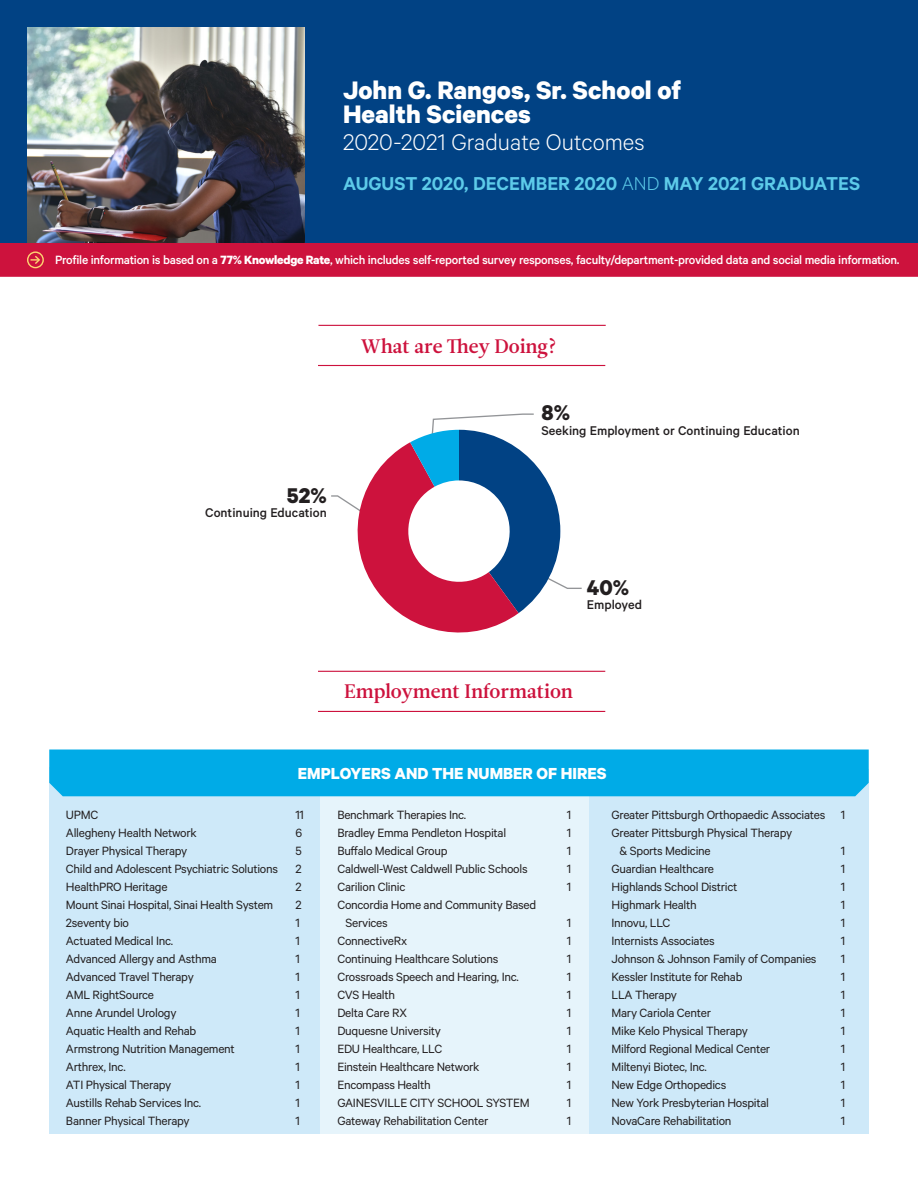
<style>
.page{position:relative;width:918px;height:1188px;background:#fff}
.page>*{position:absolute;margin:0;border:0;box-sizing:border-box;transform-origin:0 0}
.t1{font:700 28.5px/24px "Calibre";color:#fff}
.t2{font:300 25.5px "Calibre";color:#fff}
.t3{font:700 24px "Calibre";color:#231f20}
.t4{font:600 21px "Calibre";color:#5dcbe9}
.t5{font:19.5px "Leitura News Roman 3";color:#cd123d}
.t6{font:700 18px "Calibre";color:#fff}
.t7{font:500 14.25px "Calibre";color:#231f20}
.t8{font:13.5px/18px "Calibre";letter-spacing:-.02em;color:#231f20}
.t9{font:500 13.5px "Calibre";letter-spacing:-.02em;color:#fff}
.s1{font-weight:300}
.s2{font-weight:700}
</style>
<div class="page">
<div style="left:49px;top:767px;width:272px;height:367px;background:#cee9f9"></div>
<div style="left:589px;top:769px;width:280px;height:365px;background:#cee9f9"></div>
<div style="left:320px;top:769px;width:269px;height:365px;background:#e6f4fb"></div>
<hr style="left:318px;top:325px;width:288px;height:1px;background:#cd123d">
<hr style="left:318px;top:365px;width:287px;height:1px;background:#cd123d">
<div style="left:0;top:0;width:918px;height:243px;background:#014284"></div>
<img style="left:27px;top:27px;width:278px;height:216px">
<div style="left:0;top:243px;width:918px;height:34px;background:#cd123d"></div>
<hr style="left:318px;top:671px;width:287px;height:1px;background:#cd123d">
<hr style="left:318px;top:711px;width:287px;height:1px;background:#cd123d">
<div style="left:49px;top:750px;width:820px;height:46px;background:#00abe7"></div>
<svg style="left:331px;top:413px;width:251px;height:220px"></svg>
<p class="t1" style="left:343px;top:77px;width:340px">John G. Rangos, Sr. School of<br>Health Sciences</p>
<p class="t2" style="left:343px;top:127px;width:303px">2020-2021 Graduate Outcomes</p>
<p class="t4" style="left:343px;top:171px;width:519px">AUGUST 2020, DECEMBER 2020 <span class="s1">AND</span> MAY 2021 GRADUATES</p>
<p class="t9" style="left:55px;top:252px;width:846px">Profile information is based on a <span class="s2">77% Knowledge Rate</span>, which includes self-reported survey responses, faculty/department-provided data and social media information.</p>
<p class="t5" style="left:361px;top:335px;width:197px">What are They Doing?</p>
<p class="t3" style="left:542px;top:398px;width:30px">8%</p>
<p class="t3" style="left:287px;top:480px;width:42px">52%</p>
<p class="t7" style="left:205px;top:504px;width:123px">Continuing Education</p>
<p class="t7" style="left:542px;top:423px;width:260px">Seeking Employment or Continuing Education</p>
<p class="t3" style="left:587px;top:573px;width:44px">40%</p>
<p class="t7" style="left:587px;top:597px;width:57px">Employed</p>
<p class="t5" style="left:344px;top:680px;width:230px">Employment Information</p>
<p class="t6" style="left:298px;top:762px;width:310px">EMPLOYERS AND THE NUMBER OF HIRES</p>
<p class="t8" style="left:66px;top:805px;width:34px">UPMC</p>
<p class="t8" style="left:295px;top:805px;width:10px">11</p>
<p class="t8" style="left:66px;top:823px;width:132px">Allegheny Health Network</p>
<p class="t8" style="left:295px;top:823px;width:8px">6</p>
<p class="t8" style="left:66px;top:841px;width:123px">Drayer Physical Therapy</p>
<p class="t8" style="left:295px;top:841px;width:8px">5</p>
<p class="t8" style="left:66px;top:859px;width:214px">Child and Adolescent Psychiatric Solutions</p>
<p class="t8" style="left:295px;top:859px;width:8px">2</p>
<p class="t8" style="left:66px;top:877px;width:103px">HealthPRO Heritage</p>
<p class="t8" style="left:295px;top:877px;width:8px">2</p>
<p class="t8" style="left:66px;top:895px;width:209px">Mount Sinai Hospital, Sinai Health System</p>
<p class="t8" style="left:295px;top:895px;width:8px">2</p>
<p class="t8" style="left:66px;top:913px;width:65px">2seventy bio</p>
<p class="t8" style="left:295px;top:913px;width:6px">1</p>
<p class="t8" style="left:66px;top:931px;width:109px">Actuated Medical Inc.</p>
<p class="t8" style="left:295px;top:931px;width:6px">1</p>
<p class="t8" style="left:66px;top:949px;width:152px">Advanced Allergy and Asthma</p>
<p class="t8" style="left:295px;top:949px;width:6px">1</p>
<p class="t8" style="left:66px;top:967px;width:129px">Advanced Travel Therapy</p>
<p class="t8" style="left:295px;top:967px;width:6px">1</p>
<p class="t8" style="left:66px;top:985px;width:90px">AML RightSource</p>
<p class="t8" style="left:295px;top:985px;width:6px">1</p>
<p class="t8" style="left:66px;top:1003px;width:112px">Anne Arundel Urology</p>
<p class="t8" style="left:295px;top:1003px;width:6px">1</p>
<p class="t8" style="left:66px;top:1021px;width:132px">Aquatic Health and Rehab</p>
<p class="t8" style="left:295px;top:1021px;width:6px">1</p>
<p class="t8" style="left:66px;top:1039px;width:170px">Armstrong Nutrition Management</p>
<p class="t8" style="left:295px;top:1039px;width:6px">1</p>
<p class="t8" style="left:66px;top:1057px;width:61px">Arthrex, Inc.</p>
<p class="t8" style="left:295px;top:1057px;width:6px">1</p>
<p class="t8" style="left:66px;top:1075px;width:107px">ATI Physical Therapy</p>
<p class="t8" style="left:295px;top:1075px;width:6px">1</p>
<p class="t8" style="left:66px;top:1093px;width:137px">Austills Rehab Services Inc.</p>
<p class="t8" style="left:295px;top:1093px;width:6px">1</p>
<p class="t8" style="left:66px;top:1111px;width:125px">Banner Physical Therapy</p>
<p class="t8" style="left:295px;top:1111px;width:6px">1</p>
<p class="t8" style="left:337px;top:805px;width:130px">Benchmark Therapies Inc.</p>
<p class="t8" style="left:567px;top:805px;width:6px">1</p>
<p class="t8" style="left:337px;top:823px;width:170px">Bradley Emma Pendleton Hospital</p>
<p class="t8" style="left:567px;top:823px;width:6px">1</p>
<p class="t8" style="left:337px;top:841px;width:112px">Buffalo Medical Group</p>
<p class="t8" style="left:567px;top:841px;width:6px">1</p>
<p class="t8" style="left:337px;top:859px;width:192px">Caldwell-West Caldwell Public Schools</p>
<p class="t8" style="left:567px;top:859px;width:6px">1</p>
<p class="t8" style="left:337px;top:877px;width:70px">Carilion Clinic</p>
<p class="t8" style="left:567px;top:877px;width:6px">1</p>
<p class="t8" style="left:346px;top:895px;width:192px;text-indent:-8px">Concordia Home and Community Based<br>Services</p>
<p class="t8" style="left:567px;top:913px;width:6px">1</p>
<p class="t8" style="left:337px;top:931px;width:71px">ConnectiveRx</p>
<p class="t8" style="left:567px;top:931px;width:6px">1</p>
<p class="t8" style="left:337px;top:949px;width:163px">Continuing Healthcare Solutions</p>
<p class="t8" style="left:567px;top:949px;width:6px">1</p>
<p class="t8" style="left:337px;top:967px;width:183px">Crossroads Speech and Hearing, Inc.</p>
<p class="t8" style="left:567px;top:967px;width:6px">1</p>
<p class="t8" style="left:337px;top:985px;width:59px">CVS Health</p>
<p class="t8" style="left:567px;top:985px;width:6px">1</p>
<p class="t8" style="left:337px;top:1003px;width:71px">Delta Care RX</p>
<p class="t8" style="left:567px;top:1003px;width:6px">1</p>
<p class="t8" style="left:337px;top:1021px;width:105px">Duquesne University</p>
<p class="t8" style="left:567px;top:1021px;width:6px">1</p>
<p class="t8" style="left:337px;top:1039px;width:106px">EDU Healthcare, LLC</p>
<p class="t8" style="left:567px;top:1039px;width:6px">1</p>
<p class="t8" style="left:337px;top:1057px;width:144px">Einstein Healthcare Network</p>
<p class="t8" style="left:567px;top:1057px;width:6px">1</p>
<p class="t8" style="left:337px;top:1075px;width:95px">Encompass Health</p>
<p class="t8" style="left:567px;top:1075px;width:6px">1</p>
<p class="t8" style="left:337px;top:1093px;width:194px">GAINESVILLE CITY SCHOOL SYSTEM</p>
<p class="t8" style="left:567px;top:1093px;width:6px">1</p>
<p class="t8" style="left:337px;top:1111px;width:152px">Gateway Rehabilitation Center</p>
<p class="t8" style="left:567px;top:1111px;width:6px">1</p>
<p class="t8" style="left:611px;top:805px;width:235px">Greater Pittsburgh Orthopaedic Associates 1</p>
<p class="t8" style="left:620px;top:823px;width:174px;text-indent:-8px">Greater Pittsburgh Physical Therapy &amp; Sports Medicine</p>
<p class="t8" style="left:841px;top:841px;width:6px">1</p>
<p class="t8" style="left:611px;top:859px;width:104px">Guardian Healthcare</p>
<p class="t8" style="left:841px;top:859px;width:6px">1</p>
<p class="t8" style="left:611px;top:877px;width:127px">Highlands School District</p>
<p class="t8" style="left:841px;top:877px;width:6px">1</p>
<p class="t8" style="left:611px;top:895px;width:87px">Highmark Health</p>
<p class="t8" style="left:841px;top:895px;width:6px">1</p>
<p class="t8" style="left:611px;top:913px;width:60px">Innovu, LLC</p>
<p class="t8" style="left:841px;top:913px;width:6px">1</p>
<p class="t8" style="left:611px;top:931px;width:105px">Internists Associates</p>
<p class="t8" style="left:841px;top:931px;width:6px">1</p>
<p class="t8" style="left:611px;top:949px;width:207px">Johnson &amp; Johnson Family of Companies</p>
<p class="t8" style="left:841px;top:949px;width:6px">1</p>
<p class="t8" style="left:611px;top:967px;width:133px">Kessler Institute for Rehab</p>
<p class="t8" style="left:841px;top:967px;width:6px">1</p>
<p class="t8" style="left:611px;top:985px;width:67px">LLA Therapy</p>
<p class="t8" style="left:841px;top:985px;width:6px">1</p>
<p class="t8" style="left:611px;top:1003px;width:101px">Mary Cariola Center</p>
<p class="t8" style="left:841px;top:1003px;width:6px">1</p>
<p class="t8" style="left:611px;top:1021px;width:138px">Mike Kelo Physical Therapy</p>
<p class="t8" style="left:841px;top:1021px;width:6px">1</p>
<p class="t8" style="left:611px;top:1039px;width:160px">Milford Regional Medical Center</p>
<p class="t8" style="left:841px;top:1039px;width:6px">1</p>
<p class="t8" style="left:611px;top:1057px;width:97px">Miltenyi Biotec, Inc.</p>
<p class="t8" style="left:841px;top:1057px;width:6px">1</p>
<p class="t8" style="left:611px;top:1075px;width:116px">New Edge Orthopedics</p>
<p class="t8" style="left:841px;top:1075px;width:6px">1</p>
<p class="t8" style="left:611px;top:1093px;width:159px">New York Presbyterian Hospital</p>
<p class="t8" style="left:841px;top:1093px;width:6px">1</p>
<p class="t8" style="left:611px;top:1111px;width:122px">NovaCare Rehabilitation</p>
<p class="t8" style="left:841px;top:1111px;width:6px">1</p>
</div>
